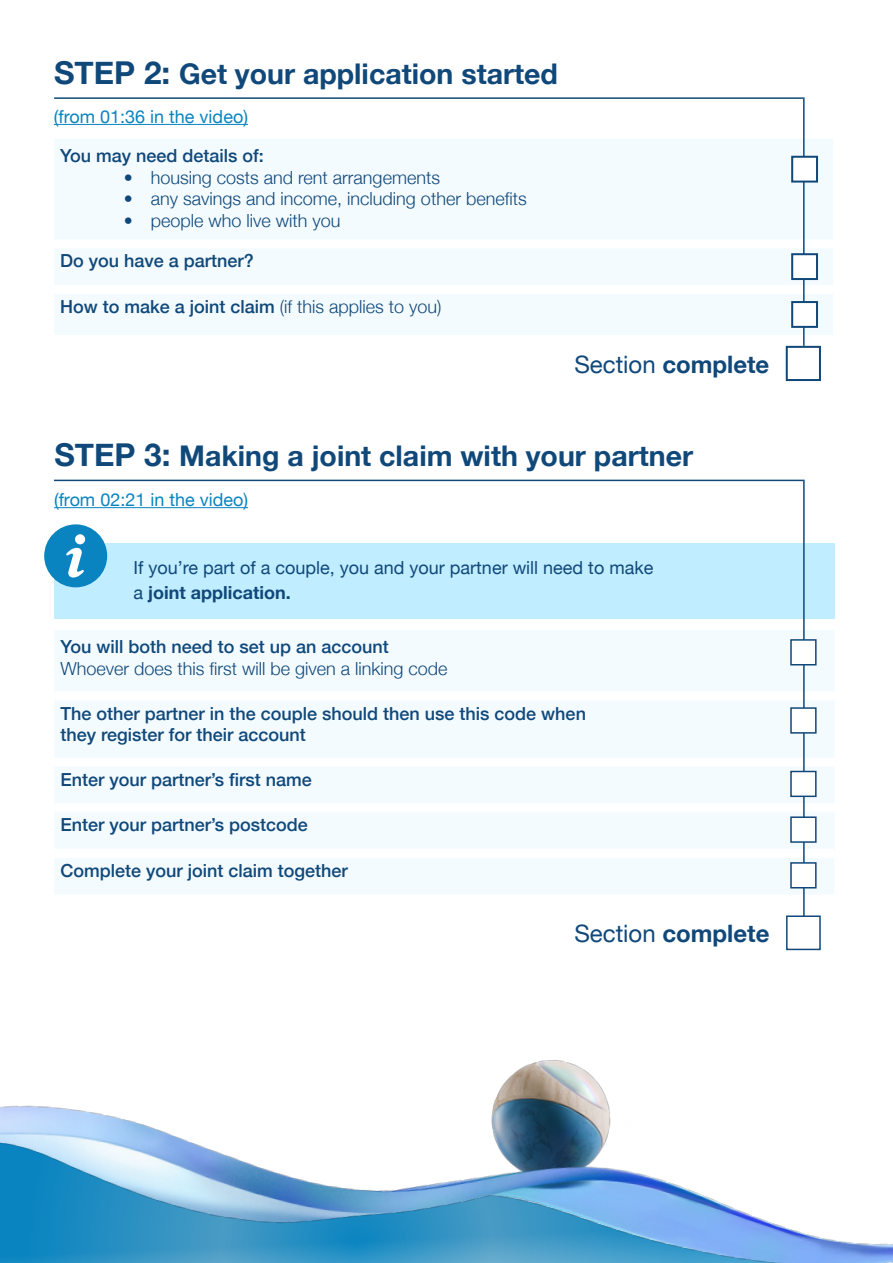
<style>
.page{position:relative;width:893px;height:1263px;background:#fff}
.page>*{position:absolute;margin:0;border:0;box-sizing:border-box;transform-origin:0 0}
.t1{font:700 28.5px "Helvetica Neue";color:#10487a}
.t2{font:700 24px "Helvetica Neue";color:#10487a}
.t3{font:500 18px/21.6px "Helvetica Neue";color:#10487a}
.t4{font:300 18px "Helvetica Neue";color:#10487a}
.t5{font:18px/25.2px "Helvetica Neue";color:#10487a}
.t6{font:18px "Helvetica Neue";color:#0984c0}
.s1{font-size:31.5px}
.s2{font-weight:300}
.s3{font-weight:400}
.s4{font-weight:700}
</style>
<div class="page">
<img style="left:0;top:1060px;width:893px;height:203px">
<div style="left:55px;top:630px;width:779px;height:264px;background:#f3fbff"></div>
<div style="left:54px;top:691px;width:780px;height:9px;background:#fff"></div>
<div style="left:54px;top:758px;width:780px;height:9px;background:#fff"></div>
<div style="left:54px;top:803px;width:780px;height:9px;background:#fff"></div>
<div style="left:54px;top:849px;width:780px;height:9px;background:#fff"></div>
<hr style="left:54px;top:480px;width:749px;height:1px;background:#10487a">
<hr style="left:54px;top:507px;width:194px;height:1px;background:#0984c0">
<div style="left:54px;top:543px;width:780px;height:75px;background:#c0edff"></div>
<hr style="left:803px;top:480px;width:2px;height:436px;background:#10487a">
<div style="left:790px;top:707px;width:27px;height:27px;background:#fff;border:2px solid #10487a"></div>
<div style="left:790px;top:771px;width:27px;height:26px;background:#fff;border:2px solid #10487a"></div>
<div style="left:790px;top:816px;width:27px;height:27px;background:#fff;border:2px solid #10487a"></div>
<div style="left:790px;top:862px;width:27px;height:26px;background:#fff;border:2px solid #10487a"></div>
<div style="left:786px;top:915px;width:35px;height:35px;border:2px solid #10487a"></div>
<div style="left:790px;top:639px;width:27px;height:26px;background:#fff;border:2px solid #10487a"></div>
<div style="left:54px;top:139px;width:779px;height:196px;background:#f3fbff"></div>
<div style="left:54px;top:239px;width:779px;height:9px;background:#fff"></div>
<div style="left:54px;top:285px;width:779px;height:9px;background:#fff"></div>
<hr style="left:803px;top:97px;width:2px;height:249px;background:#10487a">
<div style="left:791px;top:156px;width:27px;height:27px;background:#fff;border:2px solid #10487a"></div>
<div style="left:791px;top:253px;width:27px;height:27px;background:#fff;border:2px solid #10487a"></div>
<div style="left:791px;top:301px;width:27px;height:27px;background:#fff;border:2px solid #10487a"></div>
<div style="left:786px;top:346px;width:35px;height:35px;border:2px solid #10487a"></div>
<hr style="left:54px;top:97px;width:749px;height:2px;background:#10487a">
<hr style="left:54px;top:124px;width:194px;height:1px;background:#0984c0">
<div style="left:44px;top:524px;width:63px;height:63px;background:#0984c0;border-radius:50%"></div>
<svg style="left:66px;top:548px;width:18px;height:29px"></svg>
<div style="left:75px;top:534px;width:10px;height:10px;background:#fff;border-radius:50%"></div>
<h1 class="t1" style="left:54px;top:52px;width:505px"><span class="s1">STEP 2:</span> Get your application started</h1>
<p class="t6" style="left:54px;top:103px;width:196px">(from 01:36 in the video)</p>
<p class="t3" style="left:60px;top:143px;width:205px">You may need details of:</p>
<p class="t4" style="left:124px;top:163px;width:318px">• housing costs and rent arrangements</p>
<p class="t4" style="left:124px;top:184px;width:404px">• any savings and income, including other benefits</p>
<p class="t4" style="left:124px;top:206px;width:218px">• people who live with you</p>
<p class="t3" style="left:60px;top:249px;width:195px">Do you have a partner?</p>
<p class="t3" style="left:60px;top:294px;width:383px">How to make a joint claim <span class="s2">(if this applies to you)</span></p>
<h2 class="t2" style="left:574px;top:345px;width:197px"><span class="s3">Section</span> complete</h2>
<h1 class="t1" style="left:54px;top:434px;width:640px"><span class="s1">STEP 3:</span> Making a joint claim with your partner</h1>
<p class="t6" style="left:54px;top:486px;width:196px">(from 02:21 in the video)</p>
<p class="t5" style="left:134px;top:556px;width:521px">If you’re part of a couple, you and your partner will need to make a <span class="s4">joint application.</span></p>
<p class="t3" style="left:60px;top:635px;width:330px">You will both need to set up an account</p>
<p class="t4" style="left:60px;top:654px;width:389px">Whoever does this first will be given a linking code</p>
<p class="t3" style="left:60px;top:701px;width:527px">The other partner in the couple should then use this code when they register for their account</p>
<p class="t3" style="left:60px;top:767px;width:253px">Enter your partner’s first name</p>
<p class="t3" style="left:60px;top:813px;width:249px">Enter your partner’s postcode</p>
<p class="t3" style="left:60px;top:858px;width:289px">Complete your joint claim together</p>
<h2 class="t2" style="left:574px;top:915px;width:197px"><span class="s3">Section</span> complete</h2>
</div>
